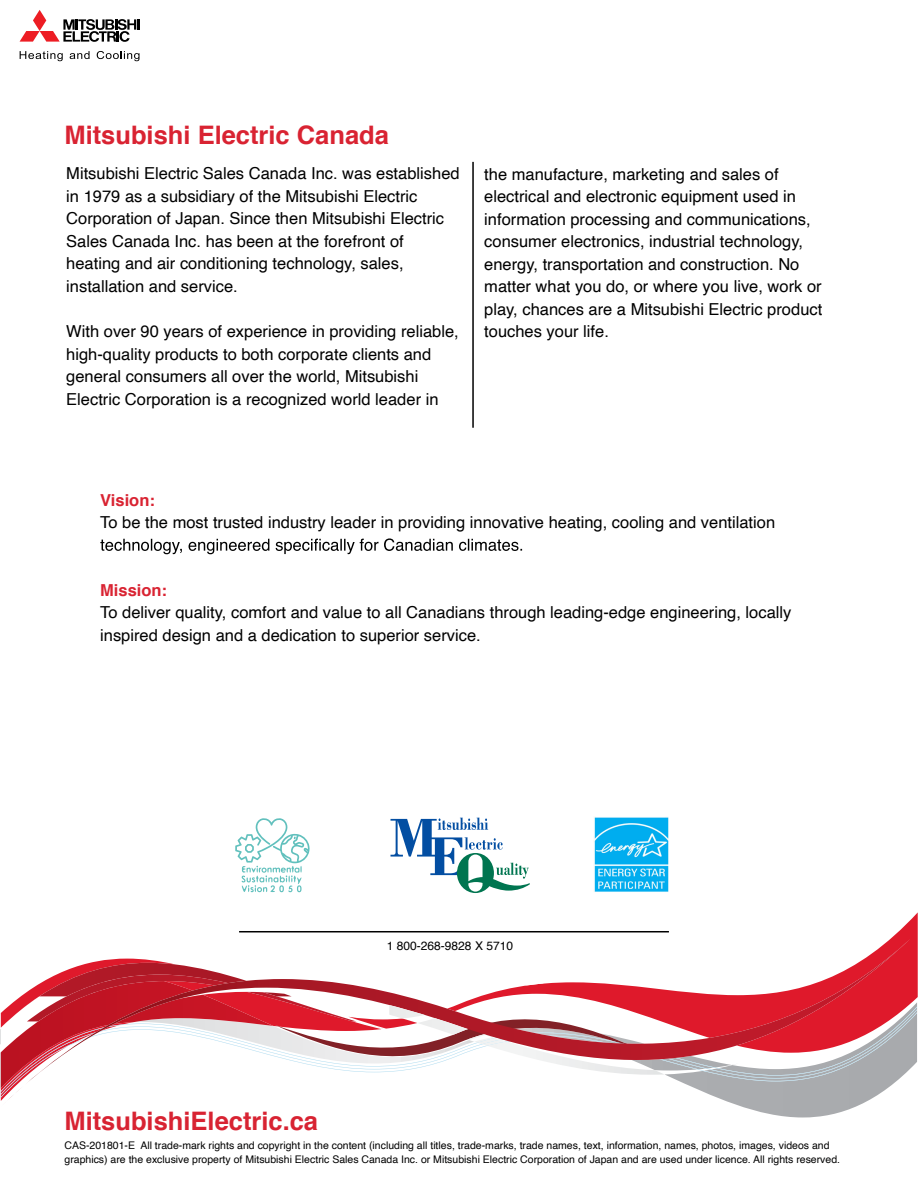
<style>
.page{position:relative;width:918px;height:1188px;background:#fff}
.page>*{position:absolute;margin:0;border:0;box-sizing:border-box;transform-origin:0 0}
.t1{font:700 25.5px "Helvetica";color:#d92332}
.t2{font:700 25.5px "Helvetica";color:#d82332}
.t3{font:16.5px/22.5px "Helvetica";color:#000}
.t4{font:16.5px/22.5px "Helvetica";color:#000101}
.t5{font:700 16.5px "Helvetica";color:#d92332}
.t6{font:12px "Helvetica";color:#000}
.t7{font:10.5px/13.5px "Helvetica";color:#000101}
.s1{color:#000}
</style>
<div class="page">
<svg style="left:743px;top:1107px;width:112px;height:11px"></svg>
<svg style="left:0;top:932px;width:917px;height:175px"></svg>
<svg style="left:1px;top:963px;width:738px;height:125px"></svg>
<hr style="left:472px;top:162px;width:2px;height:266px;background:#000">
<svg style="left:100px;top:538px;width:422px;height:16px"></svg>
<hr style="left:239px;top:931px;width:430px;height:1px;background:#000">
<svg style="left:20px;top:10px;width:119px;height:32px"></svg>
<svg style="left:20px;top:51px;width:43px;height:10px"></svg>
<svg style="left:70px;top:51px;width:20px;height:8px"></svg>
<svg style="left:97px;top:51px;width:43px;height:10px"></svg>
<svg style="left:391px;top:818px;width:139px;height:75px"></svg>
<img style="left:594px;top:817px;width:75px;height:75px">
<svg style="left:235px;top:818px;width:75px;height:74px"></svg>
<h1 class="t1" style="left:64px;top:114px;width:326px">Mitsubishi Electric Canada</h1>
<p class="t3" style="left:66px;top:163px;width:395px">Mitsubishi Electric Sales Canada Inc. was established in 1979 as a subsidiary of the Mitsubishi Electric Corporation of Japan. Since then Mitsubishi Electric Sales Canada Inc. has been at the forefront of heating and air conditioning technology, sales, installation and service.</p>
<p class="t3" style="left:66px;top:320px;width:394px">With over 90 years of experience in providing reliable, high-quality products to both corporate clients and general consumers all over the world, Mitsubishi Electric Corporation is a recognized world leader in</p>
<p class="t3" style="left:484px;top:163px;width:340px">the manufacture, marketing and sales of electrical and electronic equipment used in information processing and communications, consumer electronics, industrial technology, energy, transportation and construction. No matter what you do, or where you live, work or play, chances are a Mitsubishi Electric product touches your life.</p>
<p class="t5" style="left:100px;top:486px;width:56px">Vision:</p>
<p class="t4" style="left:100px;top:512px;width:677px">To be the most trusted industry leader in providing innovative heating, cooling and ventilation</p>
<p class="t5" style="left:100px;top:577px;width:68px">Mission:</p>
<p class="t4" style="left:100px;top:602px;width:693px">To deliver quality, comfort and value to all Canadians through leading-edge engineering, locally inspired design and a dedication to superior service.</p>
<h1 class="t2" style="left:64px;top:1100px;width:255px">MitsubishiElectric.ca</h1>
<p class="t6" style="left:387px;top:936px;width:128px">1 800-268-9828 X 5710</p>
<p class="t7" style="left:64px;top:1139px;width:777px"><span class="s1">CAS-201801-E</span> All trade-mark rights and copyright in the content (including all titles, trade-marks, trade names, text, information, names, photos, images, videos and graphics) are the exclusive property of Mitsubishi Electric Sales Canada Inc. or Mitsubishi Electric Corporation of Japan and are used under licence. All rights reserved.</p>
</div>
